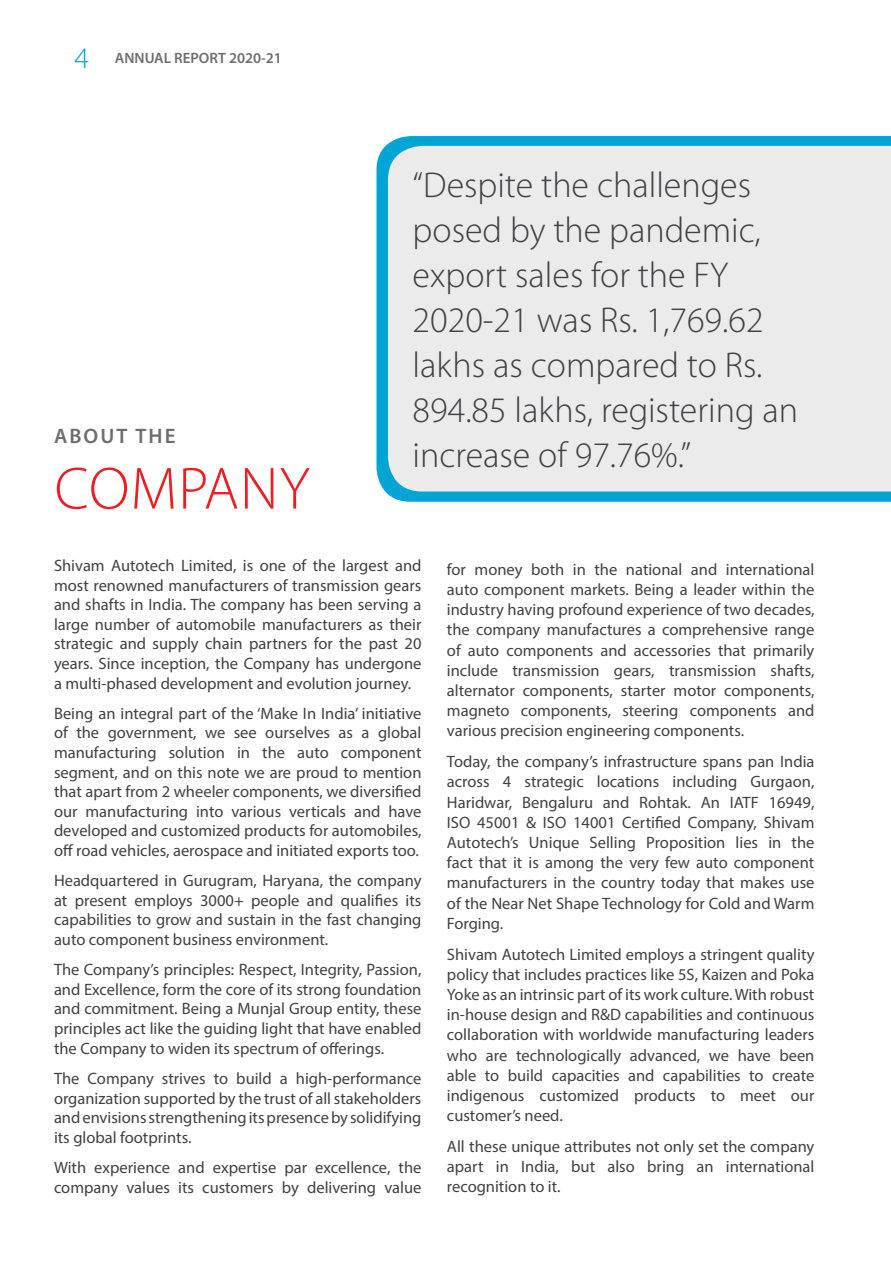
<style>
.page{position:relative;width:891px;height:1269px;background:#fff}
.page>*{position:absolute;margin:0;border:0;box-sizing:border-box;transform-origin:0 0}
.t1{font:300 60px "Myriad Pro";letter-spacing:.01em;color:#ed1d24}
.t2{font:300 36px/45px "Myriad Pro";color:#414042}
.t3{font:600 21px "Myriad Pro";letter-spacing:.1em;color:#6d6e71}
.t4{font:16.5px/20.2px "Myriad Pro";color:#414042;text-align:justify}
.t5{font:600 15px "Myriad Pro";color:#6d6e71}
.s1{font-weight:300;font-size:30px;color:#00a5d6}
</style>
<div class="page">
<svg style="left:377px;top:136px;width:514px;height:366px;background:#0ba9d7"></svg>
<div style="left:388px;top:146px;width:503px;height:346px;background:#ebebec"></div>
<p class="t5" style="left:74px;top:49px;width:209px"><span class="s1">4</span> ANNUAL REPORT 2020-21</p>
<p class="t3" style="left:54px;top:422px;width:123px">ABOUT THE</p>
<h1 class="t1" style="left:55px;top:456px;width:257px">COMPANY</h1>
<h2 class="t2" style="left:413px;top:163px;width:387px">“Despite the challenges posed by the pandemic, export sales for the FY<br>2020-21 was Rs. 1,769.62 lakhs as compared to Rs.<br>894.85 lakhs, registering an increase of 97.76%.”</h2>
<p class="t4" style="left:54px;top:555px;width:369px;line-height:19.6px">Shivam Autotech Limited, is one of the largest and most renowned manufacturers of transmission gears and shafts in India. The company has been serving a large number of automobile manufacturers as their strategic and supply chain partners for the past 20 years. Since inception, the Company has undergone a multi-phased development and evolution journey.</p>
<p class="t4" style="left:54px;top:703px;width:369px;line-height:19.6px">Being an integral part of the ‘Make In India’ initiative of the government, we see ourselves as a global manufacturing solution in the auto component segment, and on this note we are proud to mention that apart from 2 wheeler components, we diversified our manufacturing into various verticals and have developed and customized products for automobiles, off road vehicles, aerospace and initiated exports too.</p>
<p class="t4" style="left:54px;top:871px;width:369px;line-height:19.6px">Headquartered in Gurugram, Haryana, the company at present employs 3000+ people and qualifies its capabilities to grow and sustain in the fast changing auto component business environment.</p>
<p class="t4" style="left:54px;top:960px;width:369px;line-height:19.6px">The Company’s principles: Respect, Integrity, Passion, and Excellence, form the core of its strong foundation and commitment. Being a Munjal Group entity, these principles act like the guiding light that have enabled the Company to widen its spectrum of offerings.</p>
<p class="t4" style="left:54px;top:1068px;width:369px;line-height:19.6px">The Company strives to build a high-performance organization supported by the trust of all stakeholders and envisions strengthening its presence by solidifying its global footprints.</p>
<p class="t4" style="left:54px;top:1157px;width:369px;line-height:19.6px">With experience and expertise par excellence, the company values its customers by delivering value</p>
<p class="t4" style="left:447px;top:559px;width:369px">for money both in the national and international auto component markets. Being a leader within the industry having profound experience of two decades, the company manufactures a comprehensive range of auto components and accessories that primarily include transmission gears, transmission shafts, alternator components, starter motor components, magneto components, steering components and various precision engineering components.</p>
<p class="t4" style="left:447px;top:751px;width:369px">Today, the company’s infrastructure spans pan India across 4 strategic locations including Gurgaon, Haridwar, Bengaluru and Rohtak. An IATF 16949, ISO 45001 &amp; ISO 14001 Certified Company, Shivam Autotech’s Unique Selling Proposition lies in the fact that it is among the very few auto component manufacturers in the country today that makes use of the Near Net Shape Technology for Cold and Warm Forging.</p>
<p class="t4" style="left:447px;top:944px;width:369px">Shivam Autotech Limited employs a stringent quality policy that includes practices like 5S, Kaizen and Poka Yoke as an intrinsic part of its work culture. With robust in-house design and R&amp;D capabilities and continuous collaboration with worldwide manufacturing leaders who are technologically advanced, we have been able to build capacities and capabilities to create indigenous customized products to meet our customer’s need.</p>
<p class="t4" style="left:447px;top:1136px;width:369px">All these unique attributes not only set the company apart in India, but also bring an international recognition to it.</p>
</div>
